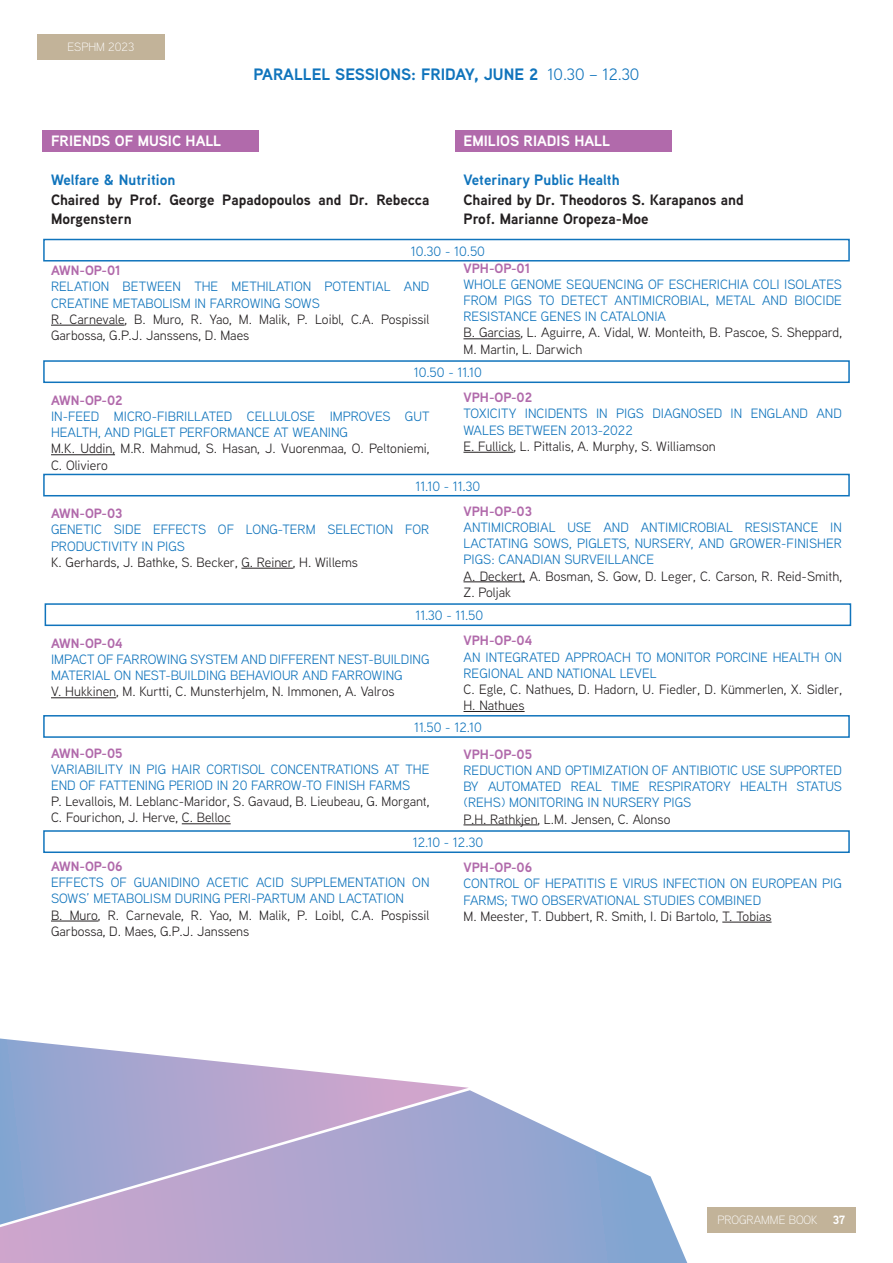
<style>
.page{position:relative;width:893px;height:1263px;background:#fff}
.page>*{position:absolute;margin:0;border:0;box-sizing:border-box;transform-origin:0 0}
.t1{font:700 16.5px "Aaux Next";color:#1074bc}
.t2{font:700 15px/19.5px "Aaux Next";color:#231f20}
.t3{font:700 15px "Aaux Next";color:#1074bc}
.t4{font:700 15px "Aaux Next";color:#fff}
.t5{font:13.5px/16.2px "Aaux Next";color:#1074bc}
.t6{font:13.5px/16.2px "Aaux Next";color:#231f20}
.t7{font:700 13.5px "Aaux Next";letter-spacing:-.005em;color:#b16aab}
.t8{font:300 12px "Aaux Next";color:#fff}
.t9{font:700 12px "Aaux Next";color:#fff}
.s1{font-weight:400}
</style>
<div class="page">
<div style="left:37px;top:34px;width:128px;height:26px;background:#c2b399"></div>
<div style="left:707px;top:1208px;width:149px;height:25px;background:#c2b399"></div>
<div style="left:43px;top:131px;width:216px;height:21px;background:#b16aab"></div>
<hr style="left:51px;top:325px;width:74px;height:1px;background:#231f20">
<hr style="left:51px;top:454px;width:64px;height:1px;background:#231f20">
<hr style="left:241px;top:568px;width:52px;height:1px;background:#231f20">
<hr style="left:51px;top:697px;width:65px;height:1px;background:#231f20">
<hr style="left:182px;top:823px;width:49px;height:1px;background:#231f20">
<hr style="left:51px;top:921px;width:47px;height:1px;background:#231f20">
<div style="left:455px;top:131px;width:217px;height:21px;background:#b16aab"></div>
<hr style="left:463px;top:338px;width:57px;height:1px;background:#231f20">
<hr style="left:463px;top:452px;width:51px;height:1px;background:#231f20">
<hr style="left:463px;top:581px;width:62px;height:1px;background:#231f20">
<hr style="left:463px;top:711px;width:62px;height:1px;background:#231f20">
<hr style="left:463px;top:824px;width:75px;height:1px;background:#231f20">
<hr style="left:722px;top:922px;width:49px;height:1px;background:#231f20">
<div style="left:43px;top:239px;width:807px;height:22px;border:2px solid #1074bc"></div>
<div style="left:43px;top:360px;width:807px;height:23px;border:2px solid #1074bc"></div>
<div style="left:43px;top:474px;width:807px;height:22px;border:2px solid #1074bc"></div>
<div style="left:45px;top:603px;width:806px;height:23px;border:2px solid #1074bc"></div>
<div style="left:43px;top:715px;width:807px;height:23px;border:2px solid #1074bc"></div>
<div style="left:43px;top:830px;width:807px;height:23px;border:2px solid #1074bc"></div>
<svg style="left:0;top:1090px;width:688px;height:173px"></svg>
<svg style="left:0;top:1038px;width:469px;height:201px;background:#b6b1d5"></svg>
<p class="t8" style="left:68px;top:39px;width:68px">ESPHM 2023</p>
<p class="t1" style="left:254px;top:62px;width:387px">PARALLEL SESSIONS: FRIDAY, JUNE 2 <span class="s1">10.30 – 12.30</span></p>
<p class="t4" style="left:51px;top:130px;width:172px">FRIENDS OF MUSIC HALL</p>
<p class="t3" style="left:51px;top:169px;width:126px">Welfare &amp; Nutrition</p>
<p class="t2" style="left:51px;top:189px;width:380px">Chaired by Prof. George Papadopoulos and Dr. Rebecca<br>Morgenstern</p>
<p class="t7" style="left:51px;top:261px;width:71px">AWN-OP-01</p>
<p class="t5" style="left:51px;top:278px;width:380px">RELATION BETWEEN THE METHILATION POTENTIAL AND<br>CREATINE METABOLISM IN FARROWING SOWS</p>
<p class="t6" style="left:51px;top:310px;width:380px">R. Carnevale, B. Muro, R. Yao, M. Malik, P. Loibl, C.A. Pospissil<br>Garbossa, G.P.J. Janssens, D. Maes</p>
<p class="t4" style="left:463px;top:130px;width:148px">EMILIOS RIADIS HALL</p>
<p class="t3" style="left:463px;top:169px;width:158px">Veterinary Public Health</p>
<p class="t2" style="left:463px;top:189px;width:282px">Chaired by Dr. Theodoros S. Karapanos and<br>Prof. Marianne Oropeza-Moe</p>
<p class="t7" style="left:463px;top:258px;width:68px">VPH-OP-01</p>
<p class="t5" style="left:463px;top:276px;width:380px;text-align:justify">WHOLE GENOME SEQUENCING OF ESCHERICHIA COLI ISOLATES FROM PIGS TO DETECT ANTIMICROBIAL, METAL AND BIOCIDE RESISTANCE GENES IN CATALONIA</p>
<p class="t6" style="left:463px;top:324px;width:380px">B. Garcias, L. Aguirre, A. Vidal, W. Monteith, B. Pascoe, S. Sheppard,<br>M. Martin, L. Darwich</p>
<p class="t7" style="left:463px;top:388px;width:70px">VPH-OP-02</p>
<p class="t5" style="left:463px;top:405px;width:380px">TOXICITY INCIDENTS IN PIGS DIAGNOSED IN ENGLAND AND<br>WALES BETWEEN 2013-2022</p>
<p class="t6" style="left:463px;top:438px;width:254px">E. Fullick, L. Pittalis, A. Murphy, S. Williamson</p>
<p class="t5" style="left:411px;top:242px;width:76px">10.30 - 10.50</p>
<p class="t5" style="left:414px;top:364px;width:70px">10.50 - 11.10</p>
<p class="t7" style="left:51px;top:391px;width:73px">AWN-OP-02</p>
<p class="t5" style="left:51px;top:408px;width:380px">IN-FEED MICRO-FIBRILLATED CELLULOSE IMPROVES GUT<br>HEALTH, AND PIGLET PERFORMANCE AT WEANING</p>
<p class="t6" style="left:51px;top:440px;width:380px">M.K. Uddin, M.R. Mahmud, S. Hasan, J. Vuorenmaa, O. Peltoniemi,<br>C. Oliviero</p>
<p class="t7" style="left:51px;top:504px;width:73px">AWN-OP-03</p>
<p class="t5" style="left:51px;top:521px;width:380px">GENETIC SIDE EFFECTS OF LONG-TERM SELECTION FOR<br>PRODUCTIVITY IN PIGS</p>
<p class="t6" style="left:51px;top:553px;width:309px">K. Gerhards, J. Bathke, S. Becker, G. Reiner, H. Willems</p>
<p class="t5" style="left:416px;top:477px;width:66px">11.10 - 11.30</p>
<p class="t7" style="left:463px;top:501px;width:70px">VPH-OP-03</p>
<p class="t5" style="left:463px;top:519px;width:380px;text-align:justify">ANTIMICROBIAL USE AND ANTIMICROBIAL RESISTANCE IN LACTATING SOWS, PIGLETS, NURSERY, AND GROWER-FINISHER PIGS: CANADIAN SURVEILLANCE</p>
<p class="t6" style="left:463px;top:567px;width:380px">A. Deckert, A. Bosman, S. Gow, D. Leger, C. Carson, R. Reid-Smith,<br>Z. Poljak</p>
<p class="t7" style="left:463px;top:631px;width:70px">VPH-OP-04</p>
<p class="t5" style="left:463px;top:648px;width:380px">AN INTEGRATED APPROACH TO MONITOR PORCINE HEALTH ON<br>REGIONAL AND NATIONAL LEVEL</p>
<p class="t6" style="left:463px;top:681px;width:380px">C. Egle, C. Nathues, D. Hadorn, U. Fiedler, D. Kümmerlen, X. Sidler,<br>H. Nathues</p>
<p class="t7" style="left:463px;top:744px;width:70px">VPH-OP-05</p>
<p class="t5" style="left:463px;top:762px;width:380px;text-align:justify">REDUCTION AND OPTIMIZATION OF ANTIBIOTIC USE SUPPORTED BY AUTOMATED REAL TIME RESPIRATORY HEALTH STATUS (REHS) MONITORING IN NURSERY PIGS</p>
<p class="t6" style="left:463px;top:810px;width:208px">P.H. Rathkjen, L.M. Jensen, C. Alonso</p>
<p class="t7" style="left:463px;top:858px;width:70px">VPH-OP-06</p>
<p class="t5" style="left:463px;top:875px;width:380px">CONTROL OF HEPATITIS E VIRUS INFECTION ON EUROPEAN PIG<br>FARMS; TWO OBSERVATIONAL STUDIES COMBINED</p>
<p class="t6" style="left:463px;top:907px;width:310px">M. Meester, T. Dubbert, R. Smith, I. Di Bartolo, T. Tobias</p>
<p class="t5" style="left:416px;top:607px;width:69px">11.30 - 11.50</p>
<p class="t7" style="left:51px;top:634px;width:73px">AWN-OP-04</p>
<p class="t5" style="left:51px;top:651px;width:380px">IMPACT OF FARROWING SYSTEM AND DIFFERENT NEST-BUILDING<br>MATERIAL ON NEST-BUILDING BEHAVIOUR AND FARROWING</p>
<p class="t6" style="left:51px;top:683px;width:345px">V. Hukkinen, M. Kurtti, C. Munsterhjelm, N. Immonen, A. Valros</p>
<p class="t5" style="left:414px;top:719px;width:69px">11.50 - 12.10</p>
<p class="t7" style="left:51px;top:743px;width:73px">AWN-OP-05</p>
<p class="t5" style="left:51px;top:760px;width:380px">VARIABILITY IN PIG HAIR CORTISOL CONCENTRATIONS AT THE<br>END OF FATTENING PERIOD IN 20 FARROW-TO FINISH FARMS</p>
<p class="t6" style="left:51px;top:793px;width:380px">P. Levallois, M. Leblanc-Maridor, S. Gavaud, B. Lieubeau, G. Morgant,<br>C. Fourichon, J. Herve, C. Belloc</p>
<p class="t7" style="left:51px;top:857px;width:73px">AWN-OP-06</p>
<p class="t5" style="left:51px;top:874px;width:380px">EFFECTS OF GUANIDINO ACETIC ACID SUPPLEMENTATION ON<br>SOWS’ METABOLISM DURING PERI-PARTUM AND LACTATION</p>
<p class="t6" style="left:51px;top:906px;width:380px">B. Muro, R. Carnevale, R. Yao, M. Malik, P. Loibl, C.A. Pospissil<br>Garbossa, D. Maes, G.P.J. Janssens</p>
<p class="t5" style="left:413px;top:834px;width:72px">12.10 - 12.30</p>
<p class="t8" style="left:717px;top:1211px;width:102px">PROGRAMME BOOK</p>
<p class="t9" style="left:833px;top:1211px;width:14px">37</p>
</div>
